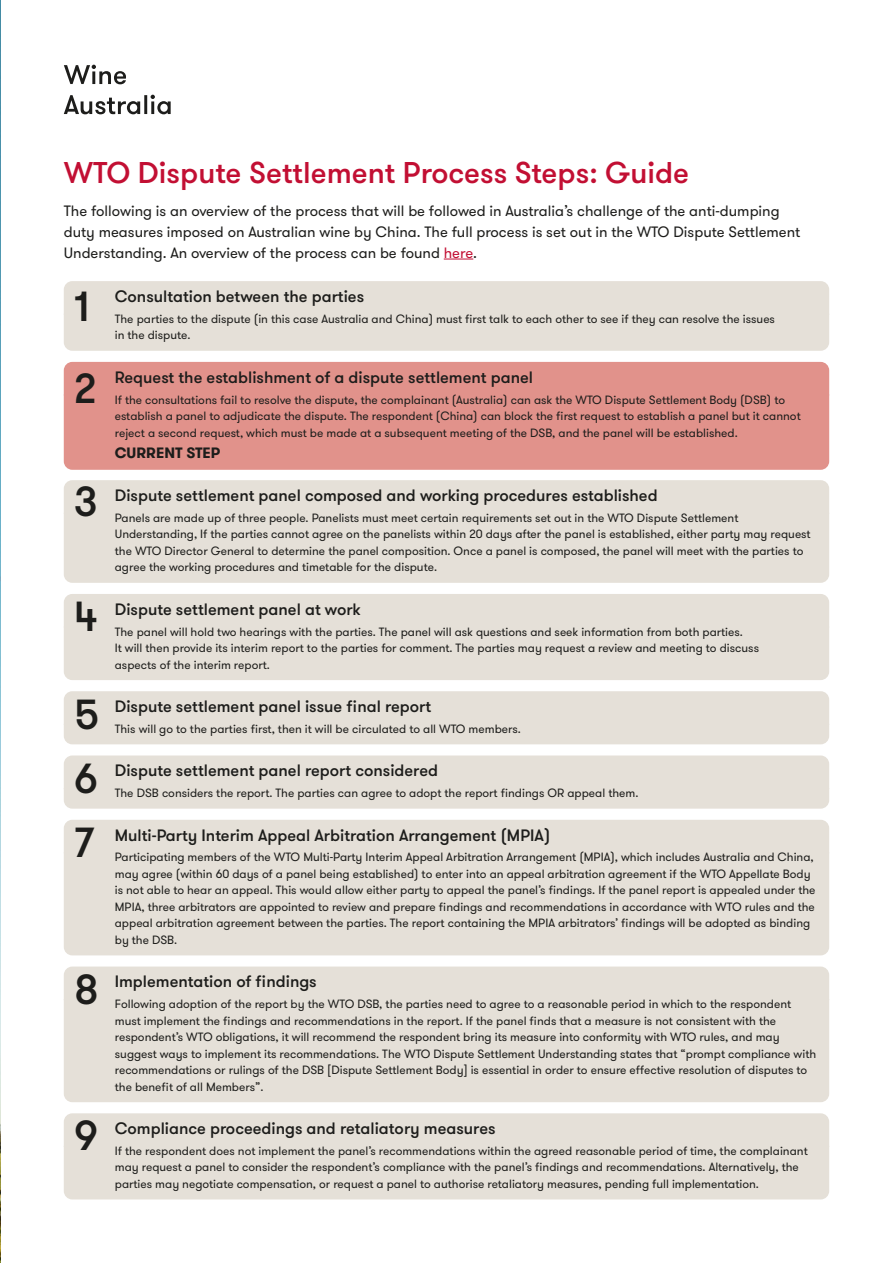
<style>
.page{position:relative;width:893px;height:1263px;background:#fff}
.page>*{position:absolute;margin:0;border:0;box-sizing:border-box;transform-origin:0 0}
.t1{font:500 42px/64.1px "GT Walsheim";color:#1d1d1b}
.t2{font:500 30px "GT Walsheim";color:#c20f33}
.t3{font:500 16.5px "GT Walsheim";color:#1d1d1b}
.t4{font:15px/21px "GT Walsheim";color:#1d1d1b}
.t5{font:700 15px "GT Walsheim";color:#1d1d1b}
.t6{font:12px/16.5px "GT Walsheim";color:#1d1d1b}
.s1{color:#c20f33}
</style>
<div class="page">
<img style="left:0;top:0;width:1px;height:1134px">
<hr style="left:0;top:1134px;width:1px;height:129px;background:#1d1d1b">
<svg style="left:64px;top:95px;width:107px;height:19px"></svg>
<svg style="left:64px;top:65px;width:62px;height:19px"></svg>
<div style="left:64px;top:281px;width:765px;height:70px;background:#e5e0d8"></div>
<div style="left:64px;top:362px;width:765px;height:32px;background:#e1928b"></div>
<div style="left:64px;top:394px;width:765px;height:76px;background:#e1928b"></div>
<div style="left:64px;top:480px;width:765px;height:33px;background:#e5e0d8"></div>
<div style="left:64px;top:513px;width:765px;height:70px;background:#e5e0d8"></div>
<div style="left:64px;top:594px;width:765px;height:86px;background:#e5e0d8"></div>
<div style="left:64px;top:691px;width:765px;height:53px;background:#e5e0d8"></div>
<div style="left:64px;top:755px;width:765px;height:54px;background:#e5e0d8"></div>
<div style="left:64px;top:820px;width:765px;height:32px;background:#e5e0d8"></div>
<div style="left:64px;top:852px;width:765px;height:103px;background:#e5e0d8"></div>
<div style="left:64px;top:966px;width:765px;height:33px;background:#e5e0d8"></div>
<div style="left:64px;top:999px;width:765px;height:103px;background:#e5e0d8"></div>
<div style="left:64px;top:1113px;width:765px;height:86px;background:#e5e0d8"></div>
<svg style="left:444px;top:259px;width:29px;height:1px"></svg>
<h2 class="t2" style="left:64px;top:153px;width:627px">WTO Dispute Settlement Process Steps: Guide</h2>
<p class="t4" style="left:64px;top:200px;width:738px">The following is an overview of the process that will be followed in Australia’s challenge of the anti-dumping duty measures imposed on Australian wine by China. The full process is set out in the WTO Dispute Settlement<br>Understanding. An overview of the process can be found <span class="s1">here</span>.</p>
<h1 class="t1" style="left:74px;top:267px;width:24px;line-height:81.6px">1<br>2</h1>
<h3 class="t3" style="left:115px;top:286px;width:251px">Consultation between the parties</h3>
<p class="t6" style="left:115px;top:311px;width:662px">The parties to the dispute (in this case Australia and China) must first talk to each other to see if they can resolve the issues in the dispute.</p>
<h3 class="t3" style="left:115px;top:367px;width:420px">Request the establishment of a dispute settlement panel</h3>
<p class="t6" style="left:115px;top:391px;width:687px">If the consultations fail to resolve the dispute, the complainant (Australia) can ask the WTO Dispute Settlement Body (DSB) to establish a panel to adjudicate the dispute. The respondent (China) can block the first request to establish a panel but it cannot reject a second request, which must be made at a subsequent meeting of the DSB, and the panel will be established.</p>
<p class="t5" style="left:115px;top:442px;width:107px">CURRENT STEP</p>
<h3 class="t3" style="left:115px;top:485px;width:544px">Dispute settlement panel composed and working procedures established</h3>
<p class="t6" style="left:115px;top:510px;width:697px">Panels are made up of three people. Panelists must meet certain requirements set out in the WTO Dispute Settlement Understanding, If the parties cannot agree on the panelists within 20 days after the panel is established, either party may request the WTO Director General to determine the panel composition. Once a panel is composed, the panel will meet with the parties to agree the working procedures and timetable for the dispute.</p>
<h3 class="t3" style="left:115px;top:599px;width:248px">Dispute settlement panel at work</h3>
<p class="t6" style="left:115px;top:623px;width:646px">The panel will hold two hearings with the parties. The panel will ask questions and seek information from both parties.<br>It will then provide its interim report to the parties for comment. The parties may request a review and meeting to discuss aspects of the interim report.</p>
<h3 class="t3" style="left:115px;top:696px;width:318px">Dispute settlement panel issue final report</h3>
<p class="t6" style="left:115px;top:721px;width:407px">This will go to the parties first, then it will be circulated to all WTO members.</p>
<h3 class="t3" style="left:115px;top:760px;width:325px">Dispute settlement panel report considered</h3>
<p class="t6" style="left:115px;top:785px;width:525px">The DSB considers the report. The parties can agree to adopt the report findings OR appeal them.</p>
<h3 class="t3" style="left:115px;top:824px;width:437px">Multi-Party Interim Appeal Arbitration Arrangement (MPIA)</h3>
<p class="t6" style="left:115px;top:849px;width:702px">Participating members of the WTO Multi-Party Interim Appeal Arbitration Arrangement (MPIA), which includes Australia and China, may agree (within 60 days of a panel being established) to enter into an appeal arbitration agreement if the WTO Appellate Body is not able to hear an appeal. This would allow either party to appeal the panel’s findings. If the panel report is appealed under the MPIA, three arbitrators are appointed to review and prepare findings and recommendations in accordance with WTO rules and the appeal arbitration agreement between the parties. The report containing the MPIA arbitrators’ findings will be adopted as binding by the DSB.</p>
<h3 class="t3" style="left:115px;top:971px;width:203px">Implementation of findings</h3>
<p class="t6" style="left:115px;top:996px;width:703px">Following adoption of the report by the WTO DSB, the parties need to agree to a reasonable period in which to the respondent must implement the findings and recommendations in the report. If the panel finds that a measure is not consistent with the respondent’s WTO obligations, it will recommend the respondent bring its measure into conformity with WTO rules, and may suggest ways to implement its recommendations. The WTO Dispute Settlement Understanding states that “prompt compliance with recommendations or rulings of the DSB [Dispute Settlement Body] is essential in order to ensure effective resolution of disputes to the benefit of all Members”.</p>
<h3 class="t3" style="left:115px;top:1118px;width:382px">Compliance proceedings and retaliatory measures</h3>
<p class="t6" style="left:115px;top:1143px;width:694px">If the respondent does not implement the panel’s recommendations within the agreed reasonable period of time, the complainant may request a panel to consider the respondent’s compliance with the panel’s findings and recommendations. Alternatively, the parties may negotiate compensation, or request a panel to authorise retaliatory measures, pending full implementation.</p>
<h1 class="t1" style="left:74px;top:470px;width:25px">3</h1>
<h1 class="t1" style="left:74px;top:585px;width:25px">4</h1>
<h1 class="t1" style="left:74px;top:683px;width:27px;text-align:justify">5<br>6<br>7</h1>
<h1 class="t1" style="left:74px;top:958px;width:26px">8</h1>
<h1 class="t1" style="left:74px;top:1104px;width:25px">9</h1>
</div>
